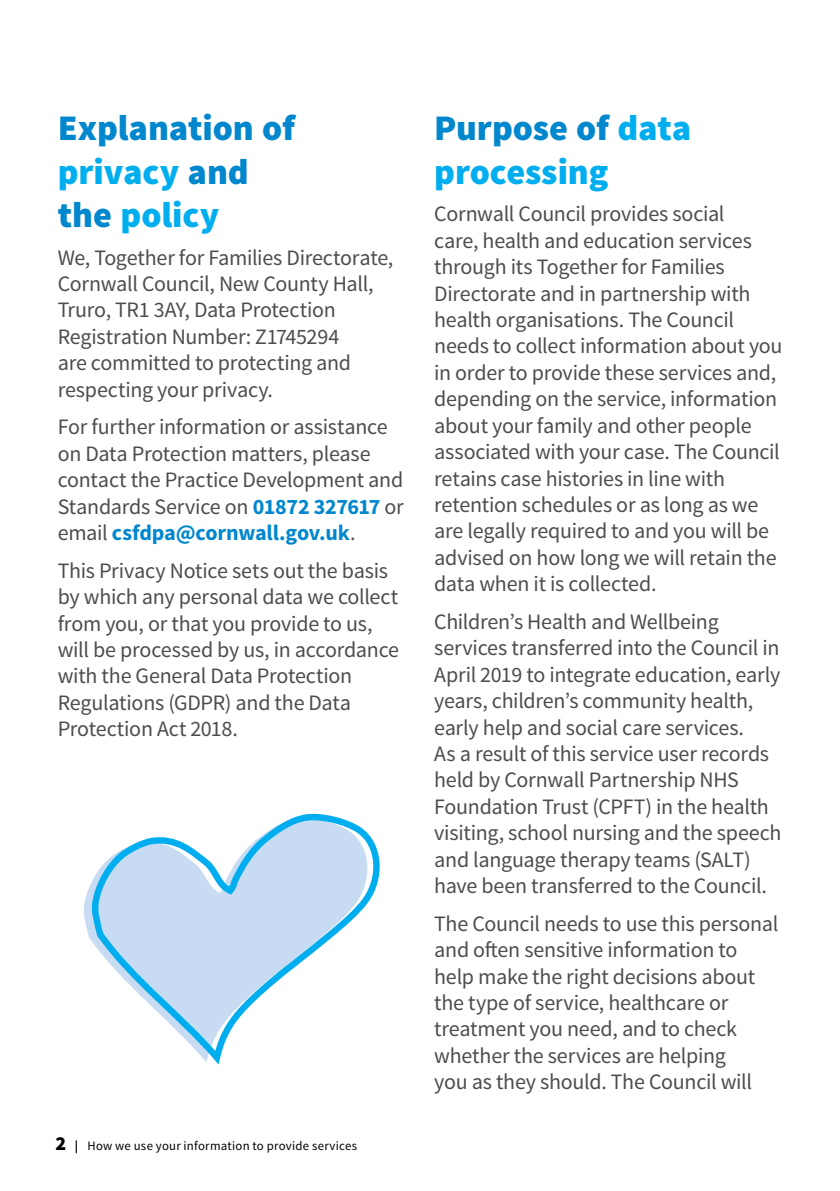
<style>
.page{position:relative;width:840px;height:1191px;background:#fff}
.page>*{position:absolute;margin:0;border:0;box-sizing:border-box;transform-origin:0 0}
.t1{font:900 36px/43.2px "Source Sans Pro";color:#0087cd}
.t2{font:900 36px/43.2px "Source Sans Pro";letter-spacing:-.005em;color:#00aeef}
.t3{font:22px/26.4px "Source Sans Pro";letter-spacing:-.01em;color:#4d4d4f}
.t4{font:12.8px "Source Sans Pro";letter-spacing:.02em;color:#000}
.s1{color:#00aeef}
.s2{font-weight:700;color:#0087cd}
.s3{font-weight:900;font-size:19.8px}
.s4{font-weight:700}
.s5{color:#0087cd}
</style>
<div class="page">
<svg style="left:86px;top:813px;width:294px;height:252px"></svg>
<h1 class="t1" style="left:58px;top:108px;width:239px">Explanation of <span class="s1">privacy</span> and the <span class="s1">policy</span></h1>
<p class="t3" style="left:58px;top:244px;width:337px">We, Together for Families Directorate,<br>Cornwall Council, New County Hall,<br>Truro, TR1 3AY, Data Protection<br>Registration Number: Z1745294<br>are committed to protecting and respecting your privacy.</p>
<p class="t3" style="left:58px;top:414px;width:347px">For further information or assistance on Data Protection matters, please contact the Practice Development and Standards Service on <span class="s2">01872 327617</span> or email <span class="s2">csfdpa@cornwall.gov.uk</span>.</p>
<p class="t3" style="left:58px;top:557px;width:343px">This Privacy Notice sets out the basis by which any personal data we collect from you, or that you provide to us, will be processed by us, in accordance with the General Data Protection Regulations (GDPR) and the Data Protection Act 2018.</p>
<p class="t4" style="left:55px;top:1137px;width:303px"><span class="s3">2</span> <span class="s4">|</span> How we use your information to provide services</p>
<h1 class="t2" style="left:434px;top:108px;width:258px"><span class="s5">Purpose of</span> data processing</h1>
<p class="t3" style="left:434px;top:201px;width:350px">Cornwall Council provides social<br>care, health and education services through its Together for Families Directorate and in partnership with health organisations. The Council needs to collect information about you in order to provide these services and, depending on the service, information about your family and other people associated with your case. The Council retains case histories in line with retention schedules or as long as we are legally required to and you will be advised on how long we will retain the data when it is collected.</p>
<p class="t3" style="left:434px;top:609px;width:348px">Children’s Health and Wellbeing services transferred into the Council in April 2019 to integrate education, early years, children’s community health, early help and social care services.<br>As a result of this service user records held by Cornwall Partnership NHS Foundation Trust (CPFT) in the health visiting, school nursing and the speech and language therapy teams (SALT) have been transferred to the Council.</p>
<p class="t3" style="left:434px;top:910px;width:345px">The Council needs to use this personal and often sensitive information to help make the right decisions about the type of service, healthcare or treatment you need, and to check whether the services are helping<br>you as they should. The Council will</p>
</div>
